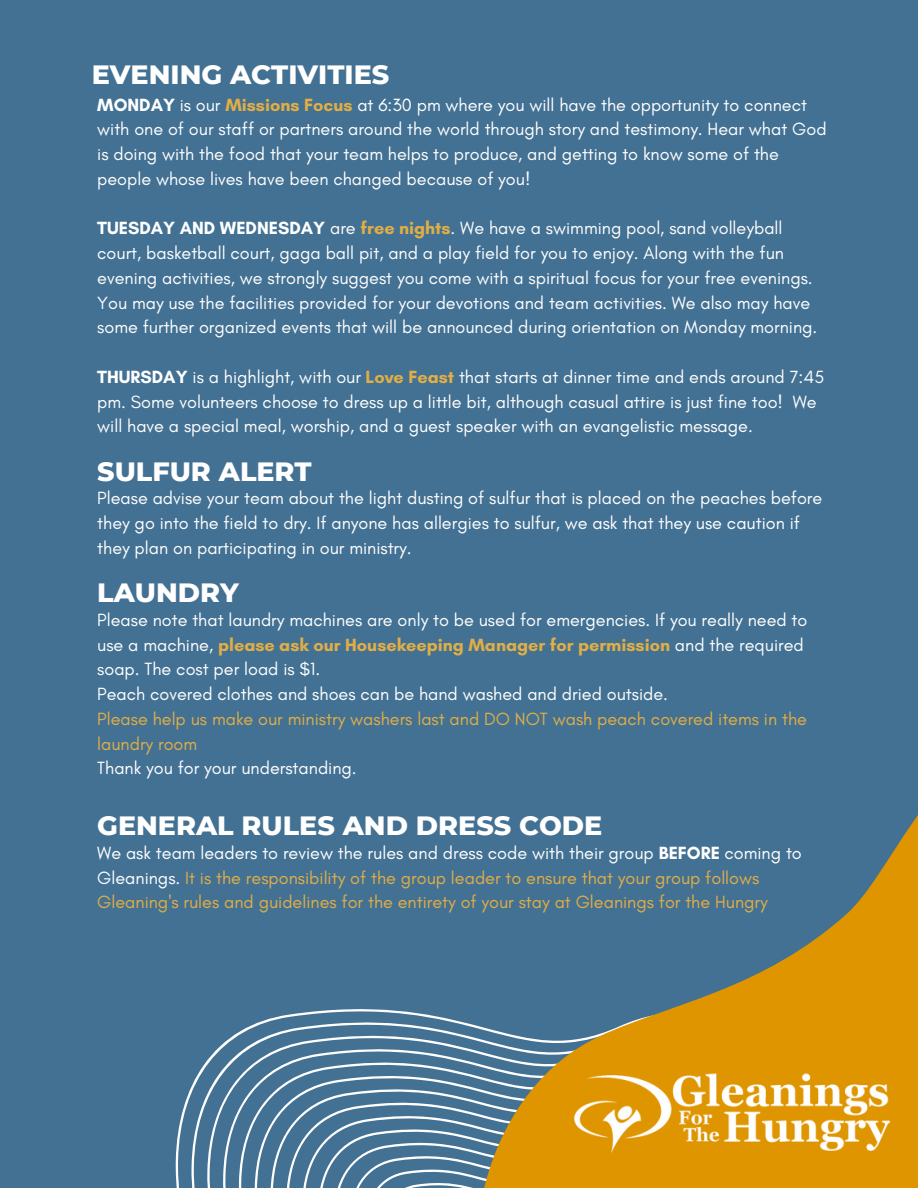
<style>
.page{position:relative;width:918px;height:1188px;background:#437193}
.page>*{position:absolute;margin:0;border:0;box-sizing:border-box;transform-origin:0 0}
.t1{font:800 27px "Montserrat";color:#fff}
.t2{font:18px/24.8px "Glacial Indifference";color:#fff}
.t3{font:18px/24.8px "Glacial Indifference";color:#e1ae46}
.s1{font-weight:700}
.s2{font-weight:700;color:#e1ae46}
.s3{color:#fff}
.s4{font-weight:700;color:#fff}
</style>
<div class="page">
<svg style="left:175px;top:1009px;width:302px;height:179px"></svg>
<svg style="left:477px;top:815px;width:441px;height:373px"></svg>
<img style="left:572px;top:1067px;width:326px;height:98px">
<h1 class="t1" style="left:92px;top:58px;width:299px">EVENING ACTIVITIES</h1>
<p class="t2" style="left:97px;top:92px;width:731px"><span class="s1">MONDAY</span> is our <span class="s2">Missions Focus</span> at 6:30 pm where you will have the opportunity to connect with one of our staff or partners around the world through story and testimony. Hear what God is doing with the food that your team helps to produce, and getting to know some of the people whose lives have been changed because of you!</p>
<p class="t2" style="left:97px;top:216px;width:722px"><span class="s1">TUESDAY AND WEDNESDAY</span> are <span class="s2">free nights</span>. We have a swimming pool, sand volleyball court, basketball court, gaga ball pit, and a play field for you to enjoy. Along with the fun evening activities, we strongly suggest you come with a spiritual focus for your free evenings.<br>You may use the facilities provided for your devotions and team activities. We also may have some further organized events that will be announced during orientation on Monday morning.</p>
<p class="t2" style="left:97px;top:364px;width:728px"><span class="s1">THURSDAY</span> is a highlight, with our <span class="s2">Love Feast</span> that starts at dinner time and ends around 7:45 pm. Some volunteers choose to dress up a little bit, although casual attire is just fine too! We will have a special meal, worship, and a guest speaker with an evangelistic message.</p>
<h1 class="t1" style="left:97px;top:455px;width:216px">SULFUR ALERT</h1>
<p class="t2" style="left:97px;top:486px;width:727px">Please advise your team about the light dusting of sulfur that is placed on the peaches before they go into the field to dry. If anyone has allergies to sulfur, we ask that they use caution if they plan on participating in our ministry.</p>
<h1 class="t1" style="left:97px;top:576px;width:143px">LAUNDRY</h1>
<p class="t2" style="left:97px;top:607px;width:712px">Please note that laundry machines are only to be used for emergencies. If you really need to use a machine, <span class="s2">please ask our Housekeeping Manager for permission</span> and the required soap. The cost per load is $1.</p>
<p class="t2" style="left:97px;top:681px;width:572px">Peach covered clothes and shoes can be hand washed and dried outside.</p>
<p class="t3" style="left:97px;top:706px;width:711px">Please help us make our ministry washers last and DO NOT wash peach covered items in the laundry room</p>
<p class="t2" style="left:97px;top:756px;width:261px">Thank you for your understanding.</p>
<p class="t1" style="left:97px;top:809px;width:507px">GENERAL RULES AND DRESS CODE</p>
<p class="t3" style="left:97px;top:840px;width:706px"><span class="s3">We ask team leaders to review the rules and dress code with their group</span> <span class="s4">BEFORE</span> <span class="s3">coming to<br>Gleanings.</span> It is the responsibility of the group leader to ensure that your group follows<br>Gleaning's rules and guidelines for the entirety of your stay at Gleanings for the Hungry</p>
</div>
